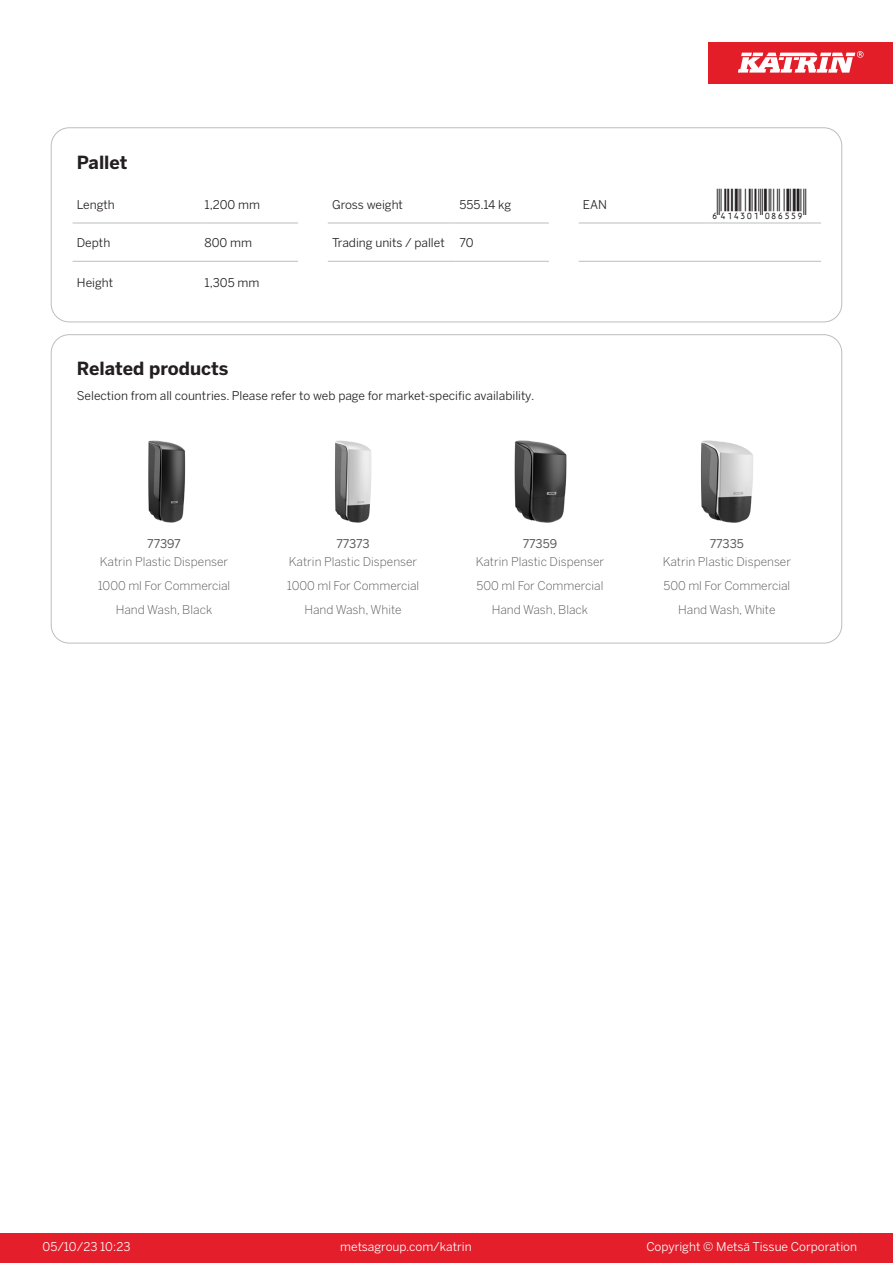
<style>
.page{position:relative;width:893px;height:1263px;background:#fff}
.page>*{position:absolute;margin:0;border:0;box-sizing:border-box;transform-origin:0 0}
.T_EAN{font:30px "Viisas EAN Matala";color:#231f20}
.T_TableHeader{font:700 18px "Benton Sans";color:#231f20}
.T_RelatedName{font:300 12px/24px "Benton Sans";color:#57585a;text-align:center}
.T_TableBody{font:12px "Benton Sans";color:#231f20}
.t1{font:12px "Benton Sans";color:#fff}
.T_RelatedCode{font:12px "Benton Sans";letter-spacing:-.005em;color:#57585a}
</style>
<div class="page">
<div style="left:0;top:1233px;width:893px;height:30px;background:#e41e2b"></div>
<div style="left:708px;top:43px;width:185px;height:41px;background:#e31e28"></div>
<svg style="left:738px;top:51px;width:126px;height:22px"></svg>
<hr style="left:73px;top:223px;width:127px;height:1px;background:#bcbdc0">
<hr style="left:200px;top:223px;width:98px;height:1px;background:#bcbdc0">
<hr style="left:328px;top:223px;width:127px;height:1px;background:#bcbdc0">
<hr style="left:455px;top:223px;width:94px;height:1px;background:#bcbdc0">
<hr style="left:579px;top:223px;width:127px;height:1px;background:#bcbdc0">
<hr style="left:706px;top:223px;width:115px;height:1px;background:#bcbdc0">
<hr style="left:73px;top:261px;width:127px;height:1px;background:#bcbdc0">
<hr style="left:200px;top:261px;width:98px;height:1px;background:#bcbdc0">
<hr style="left:328px;top:261px;width:127px;height:1px;background:#bcbdc0">
<hr style="left:455px;top:261px;width:94px;height:1px;background:#bcbdc0">
<hr style="left:579px;top:261px;width:127px;height:1px;background:#bcbdc0">
<hr style="left:706px;top:261px;width:115px;height:1px;background:#bcbdc0">
<div style="left:51px;top:128px;width:791px;height:194px;border:1px solid #bcbdc0;border-radius:18px"></div>
<img style="left:148px;top:440px;width:38px;height:83px">
<img style="left:335px;top:440px;width:37px;height:83px">
<img style="left:514px;top:440px;width:53px;height:83px">
<img style="left:700px;top:440px;width:53px;height:83px">
<p class="T_TableHeader" style="left:77px;top:151px;width:52px">Pallet</p>
<p class="T_TableBody" style="left:77px;top:197px;width:39px">Length</p>
<p class="T_TableBody" style="left:204px;top:197px;width:57px">1,200 mm</p>
<p class="T_TableBody" style="left:332px;top:197px;width:72px">Gross weight</p>
<p class="T_TableBody" style="left:460px;top:197px;width:53px">555.14 kg</p>
<p class="T_TableBody" style="left:583px;top:197px;width:26px">EAN</p>
<p class="T_EAN" style="left:710px;top:188px;width:97px">*6414301086559*</p>
<p class="T_TableBody" style="left:77px;top:235px;width:35px">Depth</p>
<p class="T_TableBody" style="left:204px;top:235px;width:49px">800 mm</p>
<p class="T_TableBody" style="left:332px;top:235px;width:114px">Trading units / pallet</p>
<p class="T_TableBody" style="left:460px;top:235px;width:16px">70</p>
<p class="T_TableBody" style="left:77px;top:276px;width:38px">Height</p>
<p class="T_TableBody" style="left:204px;top:276px;width:56px">1,305 mm</p>
<p class="T_TableHeader" style="left:77px;top:357px;width:153px">Related products</p>
<p class="T_TableBody" style="left:77px;top:388px;width:459px">Selection from all countries. Please refer to web page for market-specific availability.</p>
<p class="T_RelatedCode" style="left:147px;top:537px;width:35px">77397</p>
<p class="T_RelatedCode" style="left:336px;top:537px;width:35px">77373</p>
<p class="T_RelatedCode" style="left:523px;top:537px;width:36px">77359</p>
<p class="T_RelatedCode" style="left:710px;top:537px;width:36px">77335</p>
<p class="T_RelatedName" style="left:98px;top:550px;width:134px">Katrin Plastic Dispenser<br>1000 ml For Commercial<br>Hand Wash, Black</p>
<p class="T_RelatedName" style="left:287px;top:550px;width:134px">Katrin Plastic Dispenser<br>1000 ml For Commercial<br>Hand Wash, White</p>
<p class="T_RelatedName" style="left:476px;top:550px;width:130px">Katrin Plastic Dispenser<br>500 ml For Commercial<br>Hand Wash, Black</p>
<p class="T_RelatedName" style="left:663px;top:550px;width:130px">Katrin Plastic Dispenser<br>500 ml For Commercial<br>Hand Wash, White</p>
<p class="t1" style="left:43px;top:1239px;width:90px">05/10/23 10:23</p>
<p class="t1" style="left:340px;top:1239px;width:133px">metsagroup.com/katrin</p>
<p class="t1" style="left:646px;top:1239px;width:212px">Copyright © Metsä Tissue Corporation</p>
</div>
